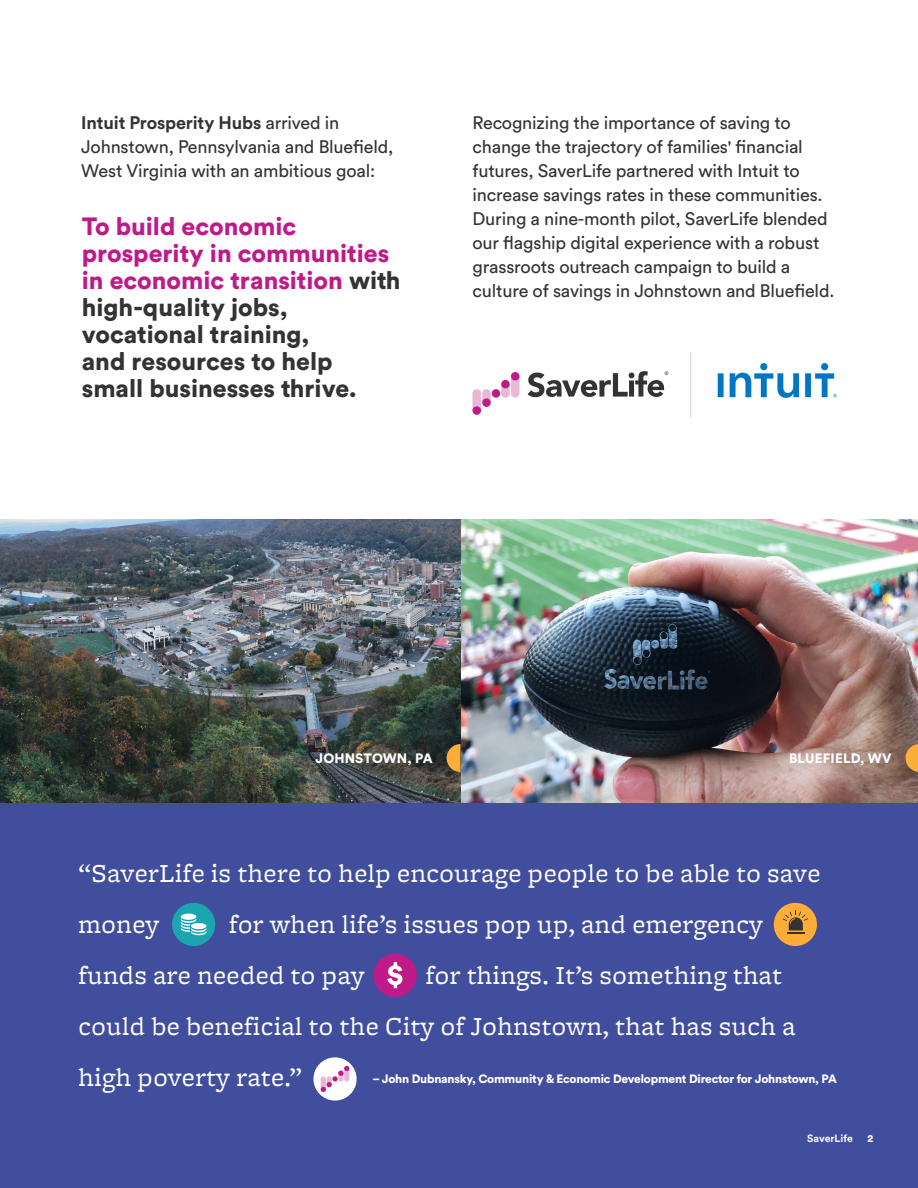
<style>
.page{position:relative;width:918px;height:1188px;background:#fff}
.page>*{position:absolute;margin:0;border:0;box-sizing:border-box;transform-origin:0 0}
.t1{font:27px/51px "Freight Micro";letter-spacing:.02em;color:#fff}
.Circle_SUBS{font:900 24.75px/27px "Circular Std";color:#323332}
.t2{font:18px/24px "Circular Std";letter-spacing:-.01em;color:#323332}
.Circle_SUBS-2{font:900 13.5px "Circular Std";letter-spacing:.01em;color:#fff}
.quote_name{font:900 12px "Circular Std";letter-spacing:-.02em;color:#fff}
.t3{font:700 10.5px "Circular Std";color:#fff}
.Circle_SUBS-3{font:900 10.5px "Circular Std";color:#fff}
.s1{font-weight:700}
.s2{color:#bf1a8a}
</style>
<div class="page">
<div style="left:0;top:803px;width:918px;height:385px;background:#414d9d"></div>
<svg style="left:473px;top:389px;width:18px;height:19px"></svg>
<div style="left:482px;top:398px;width:9px;height:9px;background:#bf1a8a;border-radius:50%"></div>
<svg style="left:501px;top:374px;width:18px;height:24px"></svg>
<div style="left:501px;top:380px;width:9px;height:8px;background:#bf1a8a;border-radius:50%"></div>
<div style="left:492px;top:389px;width:8px;height:9px;background:#bf1a8a;border-radius:50%"></div>
<svg style="left:528px;top:371px;width:140px;height:26px"></svg>
<div style="left:473px;top:406px;width:8px;height:9px;background:#bf1a8a;border-radius:50%"></div>
<div style="left:172px;top:903px;width:43px;height:43px;background:#1ba5af;border-radius:50%"></div>
<svg style="left:181px;top:914px;width:25px;height:21px"></svg>
<svg style="left:313px;top:1057px;width:44px;height:44px"></svg>
<svg style="left:321px;top:1066px;width:28px;height:26px"></svg>
<div style="left:373px;top:954px;width:44px;height:43px;background:#bf1a8a;border-radius:50%"></div>
<svg style="left:387px;top:962px;width:15px;height:26px"></svg>
<div style="left:774px;top:903px;width:43px;height:43px;background:#ffad38;border-radius:50%"></div>
<svg style="left:783px;top:911px;width:25px;height:23px"></svg>
<img style="left:0;top:520px;width:918px;height:283px">
<svg style="left:447px;top:744px;width:13px;height:28px"></svg>
<svg style="left:906px;top:744px;width:12px;height:28px"></svg>
<img style="left:717px;top:362px;width:120px;height:37px">
<hr style="left:690px;top:352px;width:1px;height:66px;background:#deddde">
<p class="t2" style="left:81px;top:111px;width:314px"><span class="s1">Intuit Prosperity Hubs</span> arrived in<br>Johnstown, Pennsylvania and Bluefield,<br>West Virginia with an ambitious goal:</p>
<p class="t2" style="left:472px;top:111px;width:363px">Recognizing the importance of saving to change the trajectory of families' financial futures, SaverLife partnered with Intuit to increase savings rates in these communities.<br>During a nine-month pilot, SaverLife blended our flagship digital experience with a robust grassroots outreach campaign to build a culture of savings in Johnstown and Bluefield.</p>
<p class="Circle_SUBS" style="left:82px;top:212px;width:320px"><span class="s2">To build economic prosperity in communities in economic transition</span> with high-quality jobs, vocational training,<br>and resources to help<br>small businesses thrive.</p>
<p class="Circle_SUBS-2" style="left:316px;top:749px;width:119px">JOHNSTOWN, PA</p>
<p class="Circle_SUBS-2" style="left:789px;top:749px;width:104px">BLUEFIELD, WV</p>
<p class="t1" style="left:79px;top:848px;width:743px">“SaverLife is there to help encourage people to be able to save money</p>
<p class="t1" style="left:79px;top:899px;width:686px;text-indent:151px">for when life’s issues pop up, and emergency funds are needed to pay</p>
<p class="t1" style="left:79px;top:950px;width:718px;text-indent:347px">for things. It’s something that could be beneficial to the City of Johnstown, that has such a high poverty rate.”</p>
<p class="quote_name" style="left:372px;top:1071px;width:466px">– John Dubnansky, Community &amp; Economic Development Director for Johnstown, PA</p>
<p class="t3" style="left:807px;top:1132px;width:47px">SaverLife</p>
<p class="Circle_SUBS-3" style="left:868px;top:1132px;width:7px">2</p>
</div>
